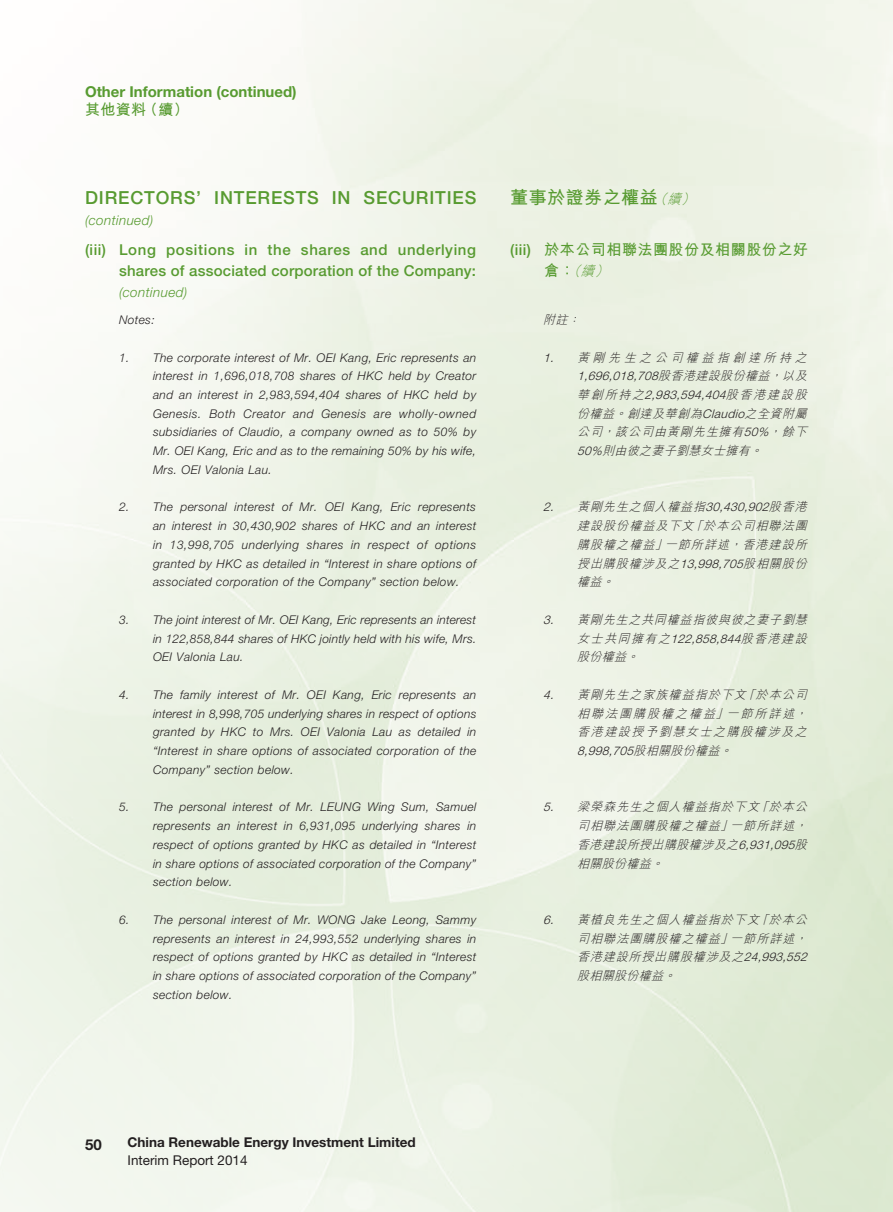
<style>
.page{position:relative;width:893px;height:1212px;background:#fff}
.page>*{position:absolute;margin:0;border:0;box-sizing:border-box;transform-origin:0 0}
.t1{font:500 18px "Helvetica Neue LT Std";color:#589b31}
.t2{font:700 18px "M Hei HK";letter-spacing:.03em;color:#589b31}
.t3{font:500 15px/21px "Helvetica Neue LT Std";letter-spacing:.045em;color:#589b31;text-align:right}
.t4{font:700 15px "M Hei HK";letter-spacing:.035em;color:#589b31}
.t5{font:700 15px "Helvetica Neue LT Std";color:#589b31}
.t6{font:700 15px "Helvetica Neue LT Std";color:#231f20}
.t7{font:700 13.5px "Helvetica Neue LT Std";color:#231f20}
.t8{font:italic 300 13.5px "Helvetica Neue LT Std";letter-spacing:.03em;color:#589b31}
.t9{font:13.5px "Helvetica Neue LT Std";color:#231f20}
.t10{font:italic 300 13.5px "M Hei HK";color:#589b31}
.t11{font:italic 300 12px/18.8px "Helvetica Neue LT Std";letter-spacing:.03em;color:#231f20;text-align:justify}
.t12{font:italic 300 12px/18.8px "M Hei HK";color:#231f20;text-align:justify}
.t13{font:italic 300 12px/18.8px "Helvetica Neue LT Std";color:#231f20}
.s1{font-weight:300;font-style:italic;font-size:13.5px}
.s2{font-family:"Helvetica Neue LT Std";font-weight:500}
.s3{font-weight:700;font-style:normal;font-size:15px}
.s4{font-family:"Helvetica Neue LT Std"}
.s5{font-family:"M Hei HK"}
</style>
<div class="page">
<p class="t5" style="left:85px;top:82px;width:213px">Other Information (continued)</p>
<p class="t4" style="left:85px;top:99px;width:105px">其他資料（續）</p>
<h1 class="t1" style="left:85px;top:187px;width:27px">DIRECTORS</h1>
<h1 class="t1" style="left:196px;top:187px;width:51px">’ INTERESTS</h1>
<h1 class="t1" style="left:332px;top:187px;width:44px">IN SECURITIES</h1>
<p class="t8" style="left:85px;top:212px;width:70px">(continued)</p>
<p class="t3" style="left:85px;top:239px;width:393px">(iii) Long positions in the shares and underlying shares of associated corporation of the Company:</p>
<p class="t8" style="left:119px;top:284px;width:70px">(continued)</p>
<p class="t11" style="left:119px;top:310px;width:37px">Notes:</p>
<p class="t11" style="left:153px;top:348px;width:325px;text-indent:-34px">1. The corporate interest of Mr. OEI Kang, Eric represents an interest in 1,696,018,708 shares of HKC held by Creator and an interest in 2,983,594,404 shares of HKC held by Genesis. Both Creator and Genesis are wholly-owned subsidiaries of Claudio, a company owned as to 50% by Mr. OEI Kang, Eric and as to the remaining 50% by his wife, Mrs. OEI Valonia Lau.</p>
<p class="t11" style="left:153px;top:498px;width:325px;text-indent:-34px">2. The personal interest of Mr. OEI Kang, Eric represents an interest in 30,430,902 shares of HKC and an interest in 13,998,705 underlying shares in respect of options granted by HKC as detailed in “Interest in share options of associated corporation of the Company” section below.</p>
<p class="t11" style="left:153px;top:610px;width:325px;text-indent:-34px">3. The joint interest of Mr. OEI Kang, Eric represents an interest in 122,858,844 shares of HKC jointly held with his wife, Mrs.<br>OEI Valonia Lau.</p>
<p class="t11" style="left:153px;top:685px;width:325px;text-indent:-34px">4. The family interest of Mr. OEI Kang, Eric represents an interest in 8,998,705 underlying shares in respect of options granted by HKC to Mrs. OEI Valonia Lau as detailed in “Interest in share options of associated corporation of the Company” section below.</p>
<p class="t11" style="left:153px;top:798px;width:325px;text-indent:-34px">5. The personal interest of Mr. LEUNG Wing Sum, Samuel represents an interest in 6,931,095 underlying shares in respect of options granted by HKC as detailed in “Interest in share options of associated corporation of the Company” section below.</p>
<p class="t11" style="left:153px;top:910px;width:325px;text-indent:-34px">6. The personal interest of Mr. WONG Jake Leong, Sammy represents an interest in 24,993,552 underlying shares in respect of options granted by HKC as detailed in “Interest in share options of associated corporation of the Company” section below.</p>
<h1 class="t2" style="left:510px;top:184px;width:191px">董事於證券之權益<span class="s1">（續）</span></h1>
<p class="t4" style="left:510px;top:238px;width:299px"><span class="s2">(iii)</span> 於本公司相聯法團股份及相關股份之好</p>
<p class="t10" style="left:544px;top:261px;width:70px"><span class="s3">倉：</span>（續）</p>
<p class="t12" style="left:543px;top:310px;width:42px">附註：</p>
<p class="t12" style="left:543px;top:347px;width:269px"><span class="s4">1.</span> 黃剛先生之公司權益指創達所持之</p>
<p class="t13" style="left:577px;top:366px;width:235px">1,696,018,708<span class="s5">股香港建設股份權益，以及華創所持之</span>2,983,594,404<span class="s5">股香港建設股</span></p>
<p class="t12" style="left:577px;top:403px;width:235px">份權益。創達及華創為<span class="s4">Claudio</span>之全資附屬公司，該公司由黃剛先生擁有<span class="s4">50%</span>，餘下<span class="s4">50%</span>則由彼之妻子劉慧女士擁有。</p>
<p class="t12" style="left:577px;top:497px;width:235px;text-indent:-34px"><span class="s4">2.</span> 黃剛先生之個人權益指<span class="s4">30,430,902</span>股香港建設股份權益及下文「於本公司相聯法團購股權之權益」一節所詳述，香港建設所授出購股權涉及之<span class="s4">13,998,705</span>股相關股份權益。</p>
<p class="t12" style="left:577px;top:610px;width:235px;text-indent:-34px"><span class="s4">3.</span> 黃剛先生之共同權益指彼與彼之妻子劉慧女士共同擁有之<span class="s4">122,858,844</span>股香港建設股份權益。</p>
<p class="t12" style="left:577px;top:685px;width:235px;text-indent:-34px"><span class="s4">4.</span> 黃剛先生之家族權益指於下文「於本公司相聯法團購股權之權益」一節所詳述，香港建設授予劉慧女士之購股權涉及之</p>
<p class="t13" style="left:577px;top:741px;width:161px">8,998,705<span class="s5">股相關股份權益。</span></p>
<p class="t12" style="left:577px;top:797px;width:235px;text-indent:-34px"><span class="s4">5.</span> 梁榮森先生之個人權益指於下文「於本公司相聯法團購股權之權益」一節所詳述，香港建設所授出購股權涉及之<span class="s4">6,931,095</span>股相關股份權益。</p>
<p class="t12" style="left:577px;top:910px;width:235px;text-indent:-34px"><span class="s4">6.</span> 黃植良先生之個人權益指於下文「於本公司相聯法團購股權之權益」一節所詳述，香港建設所授出購股權涉及之<span class="s4">24,993,552</span>股相關股份權益。</p>
<p class="t6" style="left:85px;top:1135px;width:18px">50</p>
<p class="t7" style="left:128px;top:1134px;width:290px">China Renewable Energy Investment Limited</p>
<p class="t9" style="left:128px;top:1152px;width:122px">Interim Report 2014</p>
</div>
